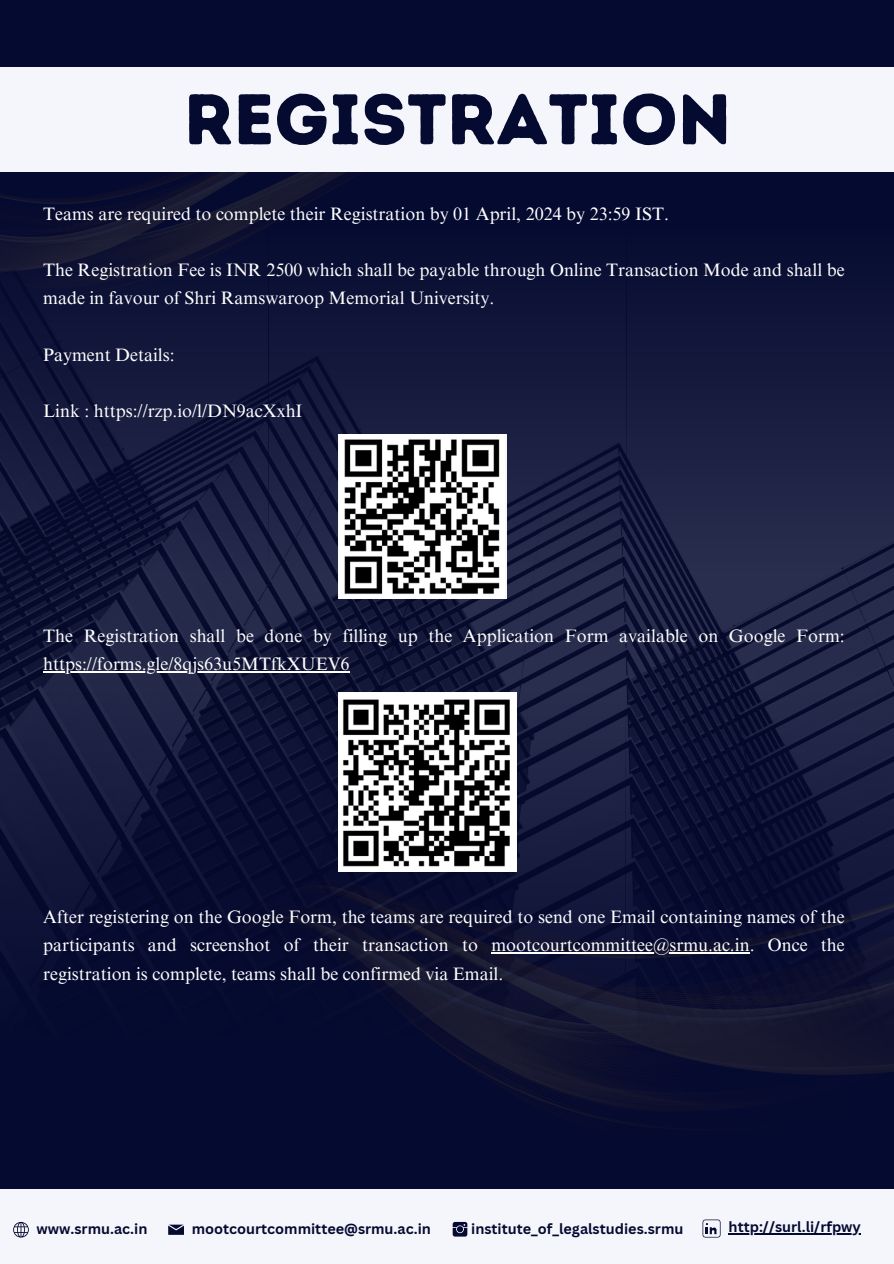
<style>
.page{position:relative;width:894px;height:1264px;background:#fff}
.page>*{position:absolute;margin:0;border:0;box-sizing:border-box;transform-origin:0 0}
.t1{font:71.25px "Intro Rust Base";color:#050a30}
.t2{font:18px/28.2px "Times NRMT Pro";color:#fff}
.t3{font:700 14.4px "Canva Sans";color:#050a30}
</style>
<div class="page">
<div style="left:0;top:0;width:893px;height:1263px;background:#050a30"></div>
<img style="left:0;top:321px;width:893px;height:513px">
<svg style="left:0;top:693px;width:267px;height:239px;fill:#0e1336"></svg>
<div style="left:626px;top:214px;width:267px;height:356px;background:linear-gradient(to bottom,#060b31,#262a4b)"></div>
<svg style="left:268px;top:693px;width:356px;height:141px"></svg>
<svg style="left:268px;top:321px;width:357px;height:249px;fill:#171b3e"></svg>
<svg style="left:625px;top:693px;width:268px;height:141px"></svg>
<svg style="left:0;top:321px;width:268px;height:249px;fill:#14183c"></svg>
<img style="left:0;top:172px;width:346px;height:123px">
<img style="left:242px;top:834px;width:651px;height:287px">
<div style="left:0;top:67px;width:893px;height:105px;background:#f4f6fc"></div>
<hr style="left:43px;top:671px;width:306px;height:1px;background:#fff">
<hr style="left:491px;top:952px;width:258px;height:1px;background:#fff">
<div style="left:0;top:1189px;width:893px;height:74px;background:#f4f6fc"></div>
<svg style="left:13px;top:1222px;width:16px;height:15px"></svg>
<svg style="left:168px;top:1224px;width:16px;height:10px"></svg>
<svg style="left:702px;top:1219px;width:18px;height:18px"></svg>
<svg style="left:452px;top:1221px;width:15px;height:15px"></svg>
<img style="left:339px;top:434px;width:167px;height:165px">
<img style="left:339px;top:692px;width:177px;height:179px">
<hr style="left:728px;top:1233px;width:132px;height:1px;background:#050a30">
<h1 class="t1" style="left:184px;top:76px;width:549px">REGISTRATION</h1>
<p class="t2" style="left:43px;top:202px;width:627px">Teams are required to complete their Registration by 01 April, 2024 by 23:59 IST.</p>
<p class="t2" style="left:43px;top:258px;width:802px">The Registration Fee is INR 2500 which shall be payable through Online Transaction Mode and shall be made in favour of Shri Ramswaroop Memorial University.</p>
<p class="t2" style="left:43px;top:342px;width:133px">Payment Details:</p>
<p class="t2" style="left:43px;top:399px;width:261px">Link : https://rzp.io/l/DN9acXxhI</p>
<p class="t2" style="left:43px;top:624px;width:802px">The Registration shall be done by filling up the Application Form available on Google Form: https://forms.gle/8qjs63u5MTfkXUEV6</p>
<p class="t2" style="left:43px;top:905px;width:802px;text-align:justify">After registering on the Google Form, the teams are required to send one Email containing names of the participants and screenshot of their transaction to mootcourtcommittee@srmu.ac.in. Once the registration is complete, teams shall be confirmed via Email.</p>
<p class="t3" style="left:36px;top:1218px;width:112px">www.srmu.ac.in</p>
<p class="t3" style="left:192px;top:1218px;width:241px">mootcourtcommittee@srmu.ac.in</p>
<p class="t3" style="left:471px;top:1218px;width:214px">institute_of_legalstudies.srmu</p>
<p class="t3" style="left:728px;top:1216px;width:134px">http://surl.li/rfpwy</p>
</div>
